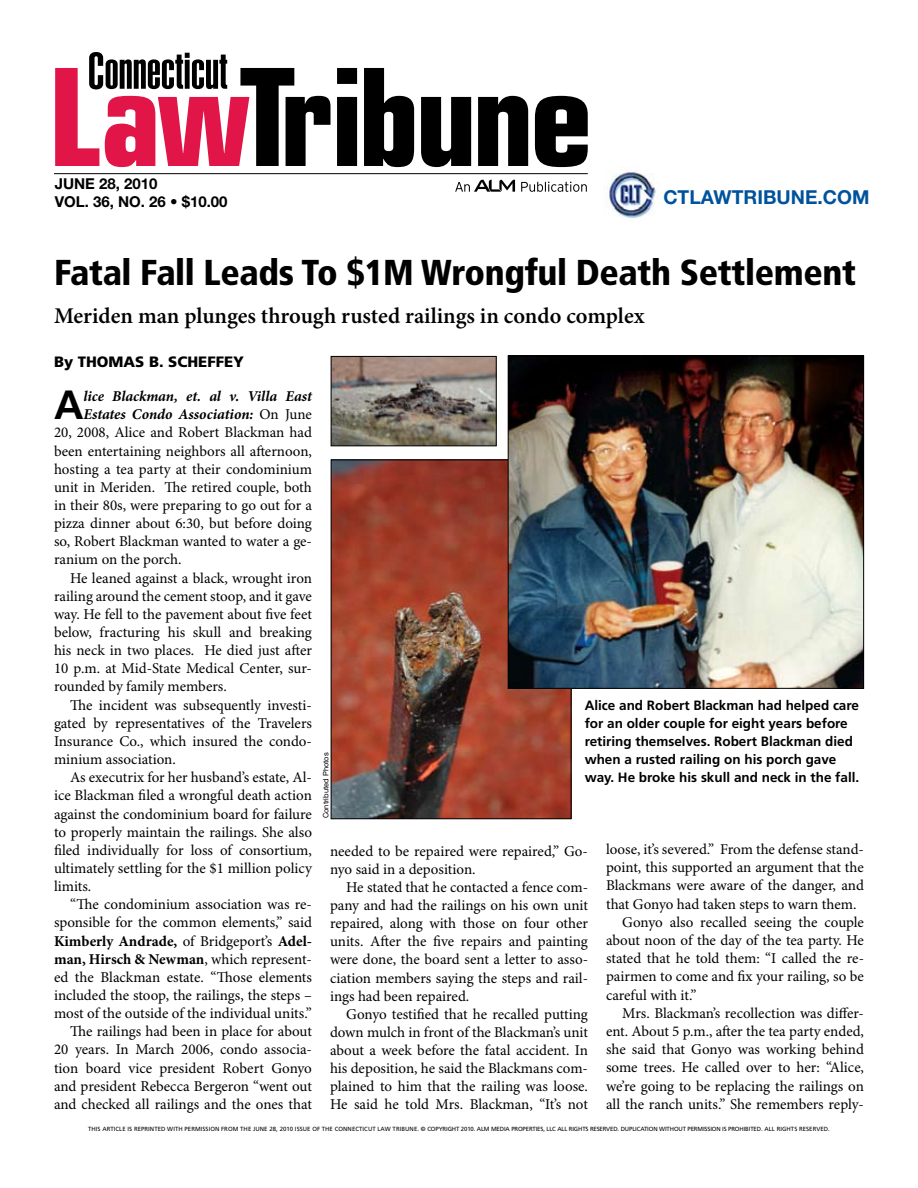
<style>
.page{position:relative;width:918px;height:1188px;background:#fff}
.page>*{position:absolute;margin:0;border:0;box-sizing:border-box;transform-origin:0 0}
.t1{font:700 40.8px "Frutiger LT Std";color:#000}
.t2{font:900 condensed 36px "Frutiger LT Std";letter-spacing:-.01em;color:#000}
.t3{font:600 22.5px "Minion Pro";color:#000}
.t4{font:700 19.2px "Helvetica Neue LT Std";color:#00529d}
.t5{font:15px/18px "Minion Pro";color:#000;text-align:justify}
.t6{font:700 15px "Minion Pro";color:#000}
.t7{font:italic 700 15px "Minion Pro";letter-spacing:-.005em;color:#000}
.t8{font:700 15px/18px "Helvetica Neue LT Std";color:#000}
.t9{font:900 15px "Frutiger LT Std";color:#000}
.t10{font:700 13.5px/18px "Frutiger LT Std";color:#000}
.t11{font:7.5px "Helvetica Neue LT Std";color:#000}
.t12{font:6px "Frutiger LT Std";letter-spacing:.01em;color:#000}
.t13{font:6px "Frutiger LT Std";letter-spacing:-.01em;color:#000}
.s1{font-weight:400;font-style:normal}
.s2{font-weight:400}
</style>
<div class="page">
<svg style="left:337px;top:68px;width:20px;height:98px"></svg>
<svg style="left:364px;top:68px;width:50px;height:99px"></svg>
<svg style="left:421px;top:97px;width:50px;height:70px"></svg>
<svg style="left:478px;top:96px;width:50px;height:70px"></svg>
<svg style="left:535px;top:96px;width:53px;height:71px"></svg>
<svg style="left:55px;top:52px;width:276px;height:115px"></svg>
<hr style="left:54px;top:173px;width:534px;height:1px;background:#000">
<svg style="left:521px;top:182px;width:66px;height:10px"></svg>
<svg style="left:455px;top:180px;width:60px;height:12px"></svg>
<img style="left:609px;top:171px;width:48px;height:47px">
<img style="left:333px;top:462px;width:236px;height:355px">
<div style="left:331px;top:460px;width:240px;height:359px;border:1px solid #000"></div>
<img style="left:333px;top:358px;width:162px;height:86px">
<div style="left:331px;top:356px;width:166px;height:90px;border:1px solid #000"></div>
<img style="left:510px;top:358px;width:352px;height:329px">
<div style="left:508px;top:356px;width:356px;height:333px;border:1px solid #000"></div>
<p class="t8" style="left:55px;top:175px;width:174px">JUNE 28, 2010<br>VOL. 36, NO. 26 • $10.00</p>
<p class="t4" style="left:663px;top:185px;width:128px">CTLAWTRIBUNE</p>
<p class="t4" style="left:817px;top:185px;width:53px">.COM</p>
<h2 class="t2" style="left:54px;top:251px;width:804px">Fatal Fall Leads To $1M Wrongful Death Settlement</h2>
<h3 class="t3" style="left:54px;top:302px;width:592px">Meriden man plunges through rusted railings in condo complex</h3>
<p class="t9" style="left:54px;top:352px;width:192px">By THOMAS B. SCHEFFEY</p>
<h1 class="t1" style="left:54px;top:381px;width:31px">A</h1>
<p class="t7" style="left:83px;top:387px;width:230px">lice Blackman, et. al v. Villa East</p>
<p class="t7" style="left:83px;top:405px;width:230px">Estates Condo Association: <span class="s1">On June</span></p>
<p class="t5" style="left:54px;top:424px;width:260px">20, 2008, Alice and Robert Blackman had</p>
<p class="t5" style="left:54px;top:442px;width:260px">been entertaining neighbors all afternoon,</p>
<p class="t5" style="left:54px;top:461px;width:259px">hosting a tea party at their condominium</p>
<p class="t5" style="left:54px;top:479px;width:259px">unit in Meriden. The retired couple, both</p>
<p class="t5" style="left:54px;top:497px;width:260px">in their 80s, were preparing to go out for a</p>
<p class="t5" style="left:54px;top:515px;width:260px">pizza dinner about 6:30, but before doing</p>
<p class="t5" style="left:54px;top:533px;width:259px">so, Robert Blackman wanted to water a ge-</p>
<p class="t5" style="left:54px;top:551px;width:129px">ranium on the porch.</p>
<p class="t5" style="left:70px;top:569px;width:243px">He leaned against a black, wrought iron</p>
<p class="t5" style="left:54px;top:588px;width:260px">railing around the cement stoop, and it gave</p>
<p class="t5" style="left:54px;top:606px;width:259px">way. He fell to the pavement about five feet</p>
<p class="t5" style="left:54px;top:624px;width:259px">below, fracturing his skull and breaking</p>
<p class="t5" style="left:54px;top:642px;width:259px">his neck in two places. He died just after</p>
<p class="t5" style="left:54px;top:660px;width:259px">10 p.m. at Mid-State Medical Center, sur-</p>
<p class="t5" style="left:54px;top:678px;width:174px">rounded by family members.</p>
<p class="t5" style="left:70px;top:696px;width:243px">The incident was subsequently investi-</p>
<p class="t5" style="left:54px;top:715px;width:259px">gated by representatives of the Travelers</p>
<p class="t5" style="left:54px;top:733px;width:259px">Insurance Co., which insured the condo-</p>
<p class="t5" style="left:54px;top:751px;width:123px">minium association.</p>
<p class="t5" style="left:70px;top:769px;width:243px">As executrix for her husband’s estate, Al-</p>
<p class="t5" style="left:54px;top:787px;width:259px">ice Blackman filed a wrongful death action</p>
<p class="t5" style="left:54px;top:805px;width:260px">against the condominium board for failure</p>
<p class="t5" style="left:54px;top:824px;width:260px">to properly maintain the railings. She also</p>
<p class="t5" style="left:54px;top:842px;width:259px">filed individually for loss of consortium,</p>
<p class="t5" style="left:54px;top:860px;width:259px">ultimately settling for the $1 million policy</p>
<p class="t5" style="left:54px;top:878px;width:39px">limits.</p>
<p class="t5" style="left:70px;top:896px;width:243px">“The condominium association was re-</p>
<p class="t5" style="left:54px;top:914px;width:259px">sponsible for the common elements,” said</p>
<p class="t6" style="left:54px;top:932px;width:259px">Kimberly Andrade, <span class="s2">of Bridgeport’s</span> Adel-</p>
<p class="t6" style="left:54px;top:950px;width:259px">man, Hirsch &amp; Newman<span class="s2">, which represent-</span></p>
<p class="t5" style="left:54px;top:969px;width:260px">ed the Blackman estate. “Those elements</p>
<p class="t5" style="left:54px;top:987px;width:260px">included the stoop, the railings, the steps –</p>
<p class="t5" style="left:54px;top:1005px;width:259px">most of the outside of the individual units.”</p>
<p class="t5" style="left:70px;top:1023px;width:243px">The railings had been in place for about</p>
<p class="t5" style="left:54px;top:1041px;width:259px">20 years. In March 2006, condo associa-</p>
<p class="t5" style="left:54px;top:1059px;width:259px">tion board vice president Robert Gonyo</p>
<p class="t5" style="left:54px;top:1078px;width:260px">and president Rebecca Bergeron “went out</p>
<p class="t5" style="left:54px;top:1096px;width:260px">and checked all railings and the ones that</p>
<p class="t10" style="left:585px;top:696px;width:276px">Alice and Robert Blackman had helped care for an older couple for eight years before retiring themselves. Robert Blackman died when a rusted railing on his porch gave way. He broke his skull and neck in the fall.</p>
<p class="t11" style="left:321px;top:818px;width:67px;rotate:-90deg">Contributed Photos</p>
<p class="t5" style="left:606px;top:841px;width:259px">loose, it’s severed.” From the defense stand-</p>
<p class="t5" style="left:606px;top:859px;width:259px">point, this supported an argument that the</p>
<p class="t5" style="left:606px;top:877px;width:260px">Blackmans were aware of the danger, and</p>
<p class="t5" style="left:606px;top:895px;width:252px">that Gonyo had taken steps to warn them.</p>
<p class="t5" style="left:622px;top:914px;width:243px">Gonyo also recalled seeing the couple</p>
<p class="t5" style="left:606px;top:932px;width:259px">about noon of the day of the tea party. He</p>
<p class="t5" style="left:606px;top:950px;width:260px">stated that he told them: “I called the re-</p>
<p class="t5" style="left:606px;top:968px;width:259px">pairmen to come and fix your railing, so be</p>
<p class="t5" style="left:606px;top:986px;width:92px">careful with it.”</p>
<p class="t5" style="left:622px;top:1005px;width:243px">Mrs. Blackman’s recollection was differ-</p>
<p class="t5" style="left:606px;top:1023px;width:260px">ent. About 5 p.m., after the tea party ended,</p>
<p class="t5" style="left:606px;top:1041px;width:259px">she said that Gonyo was working behind</p>
<p class="t5" style="left:606px;top:1059px;width:260px">some trees. He called over to her: “Alice,</p>
<p class="t5" style="left:606px;top:1077px;width:259px">we’re going to be replacing the railings on</p>
<p class="t5" style="left:606px;top:1096px;width:259px">all the ranch units.” She remembers reply-</p>
<p class="t5" style="left:330px;top:843px;width:259px">needed to be repaired were repaired,” Go&shy;nyo said in a deposition.</p>
<p class="t5" style="left:330px;top:879px;width:260px;text-indent:16px">He stated that he contacted a fence com&shy;pany and had the railings on his own unit repaired, along with those on four other units. After the five repairs and painting were done, the board sent a letter to asso&shy;ciation members saying the steps and rail&shy;ings had been repaired.</p>
<p class="t5" style="left:330px;top:1005px;width:260px;text-indent:16px">Gonyo testified that he recalled putting down mulch in front of the Blackman’s unit about a week before the fatal accident. In his deposition, he said the Blackmans com&shy;plained to him that the railing was loose.<br>He said he told Mrs. Blackman, “It’s not</p>
<p class="t12" style="left:88px;top:1125px;width:394px">THIS ARTICLE IS REPRINTED WITH PERMISSION FROM THE JUNE 28, 2010 ISSU E OF THE CONNECTICUT LAW TRIBU NE. © COPYRIGHT 2010. ALM</p>
<p class="t13" style="left:491px;top:1125px;width:60px">M EDIA PROPERTIES, LLC</p>
<p class="t13" style="left:557px;top:1125px;width:274px">ALL RIGHTS RESERVED. DU PLICATION WITHOUT PERMISSION IS PROHIBITED. ALL RIGHTS RESERVED.</p>
</div>
